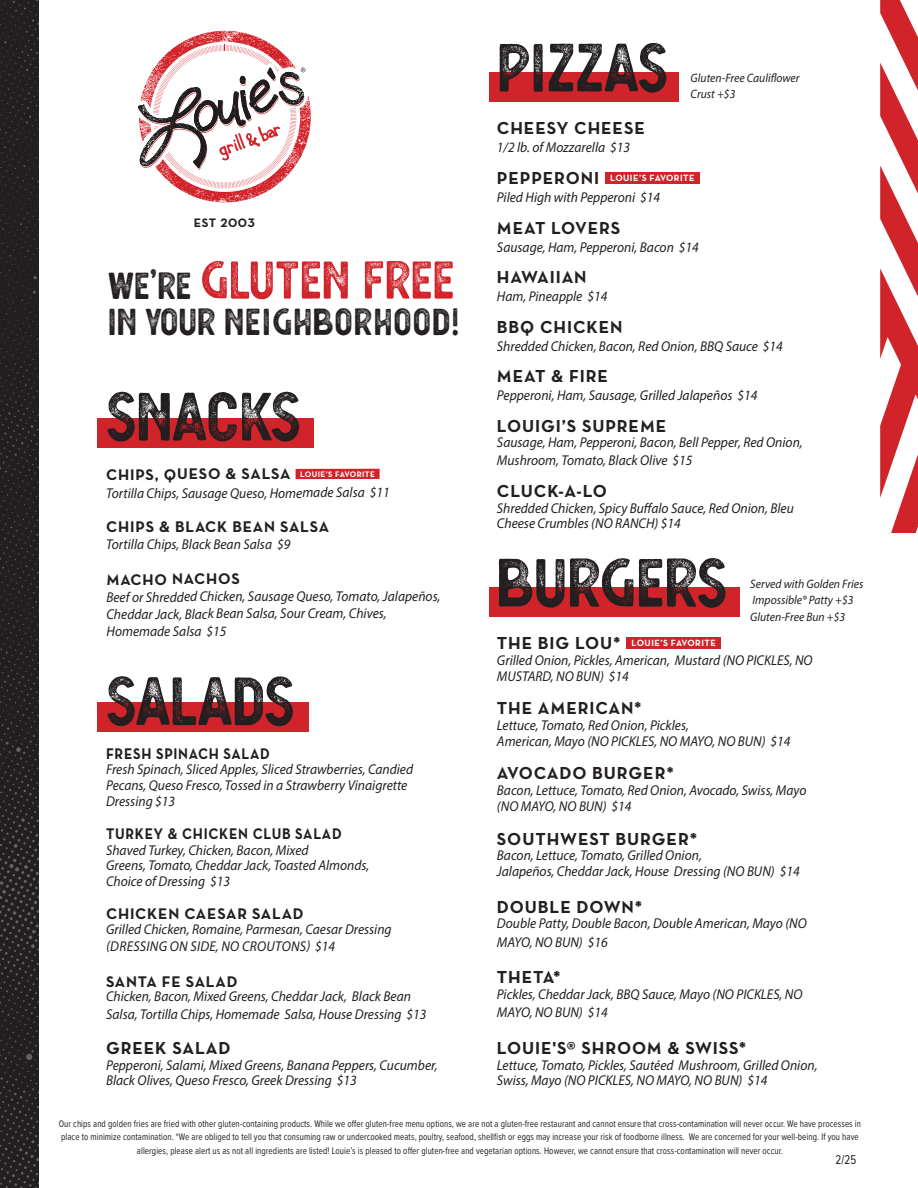
<style>
.page{position:relative;width:918px;height:1188px;background:#fff}
.page>*{position:absolute;margin:0;border:0;box-sizing:border-box;transform-origin:0 0}
.t1{font:66px "Berringer Aged";color:#231f20}
.t2{font:51.45px "Berringer Aged";color:#d1232a}
.t3{font:36.45px "Berringer Aged";letter-spacing:.03em;color:#231f20}
.t4{font:17.7px "Neutra Text Bold Alt";letter-spacing:.05em;color:#231f20}
.t5{font:15.75px "Neutra Text Bold Alt";letter-spacing:.05em;color:#231f20}
.t6{font:15.75px "Neutra Text Bold Alt";letter-spacing:.05em;color:#231f20;scale:.9 1}
.t7{font:italic 14.25px/15.6px "Myriad Pro";color:#231f20;scale:.95 1}
.t8{font:italic 14.25px "Myriad Pro";letter-spacing:.02em;color:#231f20;scale:.95 1}
.t9{font:13.2px "Proxima Nova Cond";color:#231f20;scale:.91 1}
.t10{font:12.45px "Neutra Text Bold Alt";letter-spacing:.05em;color:#231f20}
.t11{font:italic 12.3px/16.6px "Myriad Pro";color:#231f20;scale:.95 1}
.t12{font:9.9px/13.5px "Proxima Nova Cond";letter-spacing:.01em;color:#231f20;text-align:center;scale:.91 1}
.t13{font:9.15px "Neutra Text Bold Alt";letter-spacing:.05em;color:#fff}
.t14{font:8.25px "Neutra Text Bold Alt";letter-spacing:.045em;color:#fff}
.s1{font-size:36.45px;color:#231f20}
</style>
<div class="page">
<svg style="left:0;top:0;width:39px;height:1188px"></svg>
<svg style="left:880px;top:0;width:38px;height:533px"></svg>
<svg style="left:138px;top:31px;width:173px;height:172px"></svg>
<div style="left:489px;top:588px;width:251px;height:29px;background:#d1232a"></div>
<div style="left:489px;top:72px;width:189px;height:29px;background:#d1232a"></div>
<div style="left:626px;top:637px;width:95px;height:12px;background:#d1232a"></div>
<div style="left:605px;top:172px;width:95px;height:12px;background:#d1232a"></div>
<div style="left:97px;top:418px;width:217px;height:30px;background:#d1232a"></div>
<div style="left:97px;top:702px;width:212px;height:29px;background:#d1232a"></div>
<div style="left:296px;top:469px;width:84px;height:10px;background:#d1232a"></div>
<p class="t10" style="left:194px;top:215px;width:63px">EST 2003</p>
<p class="t2" style="left:108px;top:239px;width:348px"><span class="s1">WE’RE</span> GLUTEN FREE</p>
<p class="t3" style="left:108px;top:293px;width:353px">IN YOUR NEIGHBORHOOD!</p>
<p class="t1" style="left:106px;top:365px;width:196px">SNACKS</p>
<p class="t5" style="left:106px;top:464px;width:186px">CHIPS, QUESO &amp; SALSA</p>
<p class="t14" style="left:300px;top:469px;width:76px">LOUIE’S FAVORITE</p>
<p class="t7" style="left:106px;top:485px;width:300px">Tortilla Chips, Sausage Queso, Homemade Salsa $11</p>
<p class="t5" style="left:106px;top:517px;width:224px">CHIPS &amp; BLACK BEAN SALSA</p>
<p class="t7" style="left:106px;top:536px;width:195px">Tortilla Chips, Black Bean Salsa $9</p>
<p class="t5" style="left:106px;top:569px;width:135px">MACHO NACHOS</p>
<p class="t7" style="left:106px;top:588px;width:353px;line-height:17.2px">Beef or Shredded Chicken, Sausage Queso, Tomato, Jalapeños,<br>Cheddar Jack, Black Bean Salsa, Sour Cream, Chives,<br>Homemade Salsa $15</p>
<p class="t1" style="left:106px;top:649px;width:190px">SALADS</p>
<p class="t6" style="left:106px;top:744px;width:184px">FRESH SPINACH SALAD</p>
<p class="t7" style="left:106px;top:762px;width:325px">Fresh Spinach, Sliced Apples, Sliced Strawberries, Candied<br>Pecans, Queso Fresco, Tossed in a Strawberry Vinaigrette</p>
<p class="t7" style="left:106px;top:793px;width:74px">Dressing $13</p>
<p class="t6" style="left:106px;top:824px;width:263px">TURKEY &amp; CHICKEN CLUB SALAD</p>
<p class="t7" style="left:106px;top:842px;width:215px">Shaved Turkey, Chicken, Bacon, Mixed</p>
<p class="t7" style="left:106px;top:858px;width:279px">Greens, Tomato, Cheddar Jack, Toasted Almonds,</p>
<p class="t7" style="left:106px;top:873px;width:132px">Choice of Dressing $13</p>
<p class="t5" style="left:106px;top:904px;width:199px">CHICKEN CAESAR SALAD</p>
<p class="t7" style="left:106px;top:921px;width:302px">Grilled Chicken, Romaine, Parmesan, Caesar Dressing</p>
<p class="t8" style="left:106px;top:938px;width:243px">(DRESSING ON SIDE, NO CROUTONS) $14</p>
<p class="t5" style="left:106px;top:972px;width:133px">SANTA FE SALAD</p>
<p class="t7" style="left:106px;top:988px;width:339px;line-height:17.2px">Chicken, Bacon, Mixed Greens, Cheddar Jack, Black Bean<br>Salsa, Tortilla Chips, Homemade Salsa, House Dressing $13</p>
<p class="t4" style="left:106px;top:1037px;width:126px">GREEK SALAD</p>
<p class="t7" style="left:106px;top:1057px;width:351px">Pepperoni, Salami, Mixed Greens, Banana Peppers, Cucumber,<br>Black Olives, Queso Fresco, Greek Dressing $13</p>
<p class="t1" style="left:497px;top:16px;width:172px">PIZZAS</p>
<p class="t11" style="left:691px;top:69px;width:116px">Gluten-Free Cauliflower<br>Crust +$3</p>
<p class="t4" style="left:497px;top:117px;width:149px">CHEESY CHEESE</p>
<p class="t7" style="left:497px;top:140px;width:142px">1/2 lb. of Mozzarella $13</p>
<p class="t4" style="left:497px;top:167px;width:104px">PEPPERONI</p>
<p class="t13" style="left:610px;top:172px;width:86px">LOUIE’S FAVORITE</p>
<p class="t7" style="left:497px;top:189px;width:173px">Piled High with Pepperoni $14</p>
<p class="t4" style="left:497px;top:216px;width:125px">MEAT LOVERS</p>
<p class="t7" style="left:497px;top:239px;width:214px">Sausage, Ham, Pepperoni, Bacon $14</p>
<p class="t4" style="left:497px;top:266px;width:91px">HAWAIIAN</p>
<p class="t7" style="left:497px;top:288px;width:118px">Ham, Pineapple $14</p>
<p class="t4" style="left:497px;top:316px;width:127px">BBQ CHICKEN</p>
<p class="t7" style="left:497px;top:338px;width:303px">Shredded Chicken, Bacon, Red Onion, BBQ Sauce $14</p>
<p class="t4" style="left:497px;top:365px;width:113px">MEAT &amp; FIRE</p>
<p class="t7" style="left:497px;top:388px;width:276px">Pepperoni, Ham, Sausage, Grilled Jalapeños $14</p>
<p class="t4" style="left:497px;top:415px;width:171px">LOUIGI’S SUPREME</p>
<p class="t7" style="left:497px;top:433px;width:323px;line-height:18px">Sausage, Ham, Pepperoni, Bacon, Bell Pepper, Red Onion,<br>Mushroom, Tomato, Black Olive $15</p>
<p class="t4" style="left:497px;top:480px;width:112px">CLUCK-A-LO</p>
<p class="t7" style="left:497px;top:500px;width:314px">Shredded Chicken, Spicy Buffalo Sauce, Red Onion, Bleu<br>Cheese Crumbles (NO RANCH) $14</p>
<p class="t1" style="left:497px;top:531px;width:231px">BURGERS</p>
<p class="t11" style="left:750px;top:575px;width:121px">Served with Golden Fries</p>
<p class="t11" style="left:752px;top:592px;width:108px">Impossible® Patty +$3</p>
<p class="t11" style="left:750px;top:608px;width:101px">Gluten-Free Bun +$3</p>
<p class="t4" style="left:497px;top:632px;width:125px">THE BIG LOU*</p>
<p class="t13" style="left:631px;top:637px;width:86px">LOUIE’S FAVORITE</p>
<p class="t7" style="left:497px;top:651px;width:334px;line-height:16px">Grilled Onion, Pickles, American, Mustard (NO PICKLES, NO<br>MUSTARD, NO BUN) $14</p>
<p class="t4" style="left:497px;top:697px;width:146px">THE AMERICAN*</p>
<p class="t7" style="left:497px;top:717px;width:204px">Lettuce, Tomato, Red Onion, Pickles,</p>
<p class="t7" style="left:497px;top:733px;width:311px">American, Mayo (NO PICKLES, NO MAYO, NO BUN) $14</p>
<p class="t4" style="left:497px;top:762px;width:178px">AVOCADO BURGER*</p>
<p class="t7" style="left:497px;top:782px;width:327px">Bacon, Lettuce, Tomato, Red Onion, Avocado, Swiss, Mayo</p>
<p class="t7" style="left:497px;top:798px;width:143px">(NO MAYO, NO BUN) $14</p>
<p class="t4" style="left:497px;top:828px;width:202px">SOUTHWEST BURGER*</p>
<p class="t7" style="left:497px;top:847px;width:217px">Bacon, Lettuce, Tomato, Grilled Onion,</p>
<p class="t7" style="left:497px;top:863px;width:320px">Jalapeños, Cheddar Jack, House Dressing (NO BUN) $14</p>
<p class="t4" style="left:497px;top:896px;width:147px">DOUBLE DOWN*</p>
<p class="t7" style="left:497px;top:914px;width:328px;line-height:18.3px">Double Patty, Double Bacon, Double American, Mayo (NO<br>MAYO, NO BUN) $16</p>
<p class="t4" style="left:497px;top:966px;width:65px">THETA*</p>
<p class="t7" style="left:497px;top:985px;width:323px;line-height:18.3px">Pickles, Cheddar Jack, BBQ Sauce, Mayo (NO PICKLES, NO<br>MAYO, NO BUN) $14</p>
<p class="t4" style="left:497px;top:1037px;width:251px">LOUIE'S® SHROOM &amp; SWISS*</p>
<p class="t7" style="left:497px;top:1057px;width:339px">Lettuce, Tomato, Pickles, Sautéed Mushroom, Grilled Onion,<br>Swiss, Mayo (NO PICKLES, NO MAYO, NO BUN) $14</p>
<p class="t12" style="left:59px;top:1116px;width:883px">Our chips and golden fries are fried with other gluten-containing products. While we offer gluten-free menu options, we are not a gluten-free restaurant and cannot ensure that cross-contamination will never occur. We have processes in place to minimize contamination. *We are obliged to tell you that consuming raw or undercooked meats, poultry, seafood, shellfish or eggs may increase your risk of foodborne illness. We are concerned for your well-being. If you have allergies, please alert us as not all ingredients are listed! Louie’s is pleased to offer gluten-free and vegetarian options. However, we cannot ensure that cross-contamination will never occur.</p>
<p class="t9" style="left:836px;top:1150px;width:25px">2/25</p>
</div>
